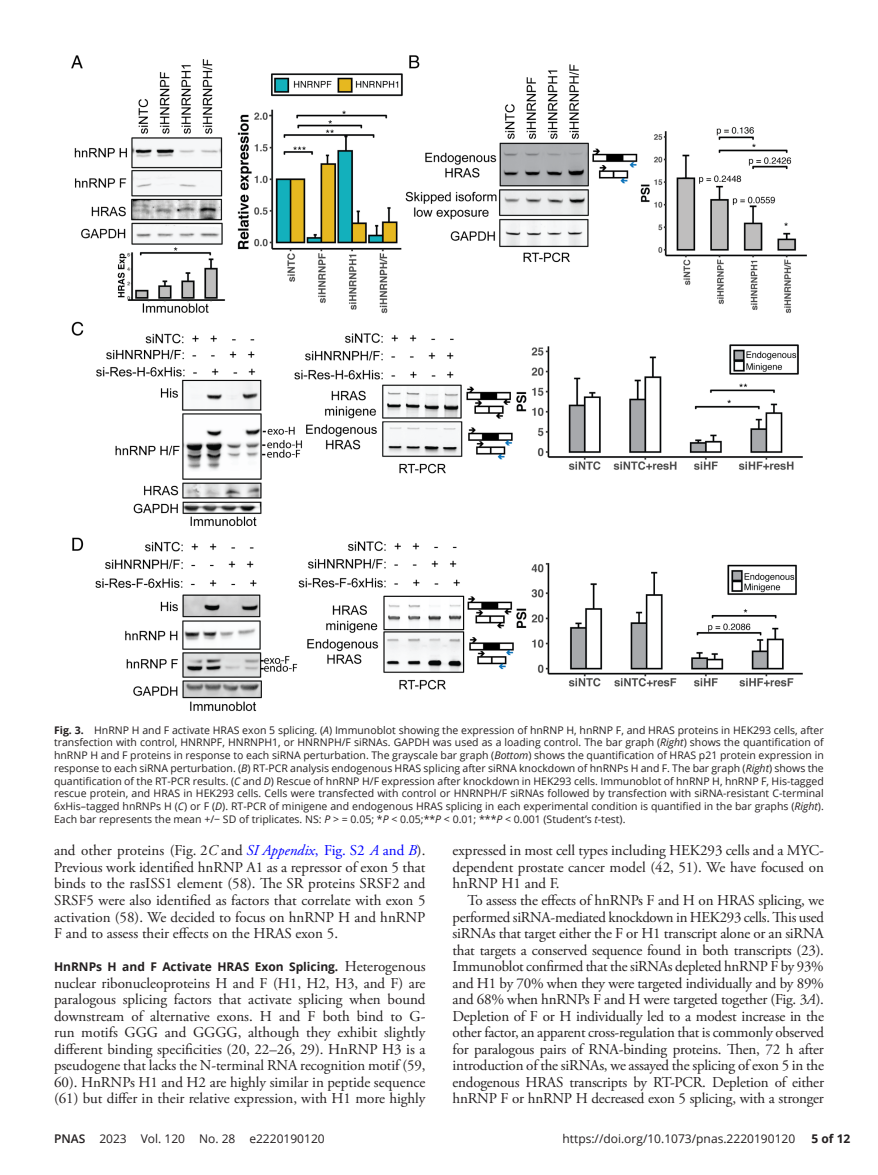
<style>
.page{position:relative;width:878px;height:1175px;background:#fff}
.page>*{position:absolute;margin:0;border:0;box-sizing:border-box;transform-origin:0 0}
.t1{font:15px/16.5px "Adobe Garamond Pro";color:#231f20;text-align:justify}
.t2{font:12px "Open Sans";color:#231f20}
.t3{font:700 12px "Open Sans";color:#231f20}
.t4{font:10.5px/12.8px "Open Sans";color:#231f20;text-align:justify}
.s1{font-weight:700}
.s2{font-style:italic}
.s3{font-style:italic;color:#00f}
.s4{color:#00f}
.s5{font-family:"Adobe Garamond Pro";font-weight:400;font-size:15px}
.s6{font-weight:600}
</style>
<div class="page">
<img style="left:71px;top:55px;width:736px;height:656px">
<p class="t4" style="left:54px;top:723px;width:771px"><span class="s1">Fig. 3.</span> HnRNP H and F activate HRAS exon 5 splicing. (<span class="s2">A</span>) Immunoblot showing the expression of hnRNP H, hnRNP F, and HRAS proteins in HEK293 cells, after transfection with control, HNRNPF, HNRNPH1, or HNRNPH/F siRNAs. GAPDH was used as a loading control. The bar graph (<span class="s2">Right</span>) shows the quantification of hnRNP H and F proteins in response to each siRNA perturbation. The grayscale bar graph (<span class="s2">Bottom</span>) shows the quantification of HRAS p21 protein expression in response to each siRNA perturbation. (<span class="s2">B</span>) RT-PCR analysis endogenous HRAS splicing after siRNA knockdown of hnRNPs H and F. The bar graph (<span class="s2">Right</span>) shows the quantification of the RT-PCR results. (<span class="s2">C</span> and <span class="s2">D</span>) Rescue of hnRNP H/F expression after knockdown in HEK293 cells. Immunoblot of hnRNP H, hnRNP F, His-tagged rescue protein, and HRAS in HEK293 cells. Cells were transfected with control or HNRNPH/F siRNAs followed by transfection with siRNA-resistant C-terminal 6xHis–tagged hnRNPs H (<span class="s2">C</span>) or F (<span class="s2">D</span>). RT-PCR of minigene and endogenous HRAS splicing in each experimental condition is quantified in the bar graphs (<span class="s2">Right</span>).<br>Each bar represents the mean +/− SD of triplicates. NS: <span class="s2">P</span> &gt; = 0.05; *<span class="s2">P</span> &lt; 0.05;**<span class="s2">P</span> &lt; 0.01; ***<span class="s2">P</span> &lt; 0.001 (Student’s <span class="s2">t</span>-test).</p>
<p class="t1" style="left:54px;top:843px;width:373px">and other proteins (Fig. 2<span class="s2">C</span> and <span class="s3">SI Appendix</span><span class="s4">, Fig. S2</span> <span class="s3">A</span> <span class="s4">and</span> <span class="s3">B</span>).<br>Previous work identified hnRNP A1 as a repressor of exon 5 that binds to the rasISS1 element (58). The SR proteins SRSF2 and SRSF5 were also identified as factors that correlate with exon 5 activation (58). We decided to focus on hnRNP H and hnRNP F and to assess their effects on the HRAS exon 5.</p>
<p class="t3" style="left:54px;top:958px;width:373px">HnRNPs H and F Activate HRAS Exon Splicing. <span class="s5">Heterogenous</span></p>
<p class="t1" style="left:54px;top:975px;width:373px">nuclear ribonucleoproteins H and F (H1, H2, H3, and F) are paralogous splicing factors that activate splicing when bound downstream of alternative exons. H and F both bind to G&shy;run motifs GGG and GGGG, although they exhibit slightly different binding specificities (20, 22–26, 29). HnRNP H3 is a pseudogene that lacks the N-terminal RNA recognition motif (59, 60). HnRNPs H1 and H2 are highly similar in peptide sequence (61) but differ in their relative expression, with H1 more highly</p>
<p class="t1" style="left:452px;top:843px;width:373px">expressed in most cell types including HEK293 cells and a MYC&shy;dependent prostate cancer model (42, 51). We have focused on hnRNP H1 and F.</p>
<p class="t1" style="left:452px;top:892px;width:373px;text-indent:15px">To assess the effects of hnRNPs F and H on HRAS splicing, we performed siRNA-mediated knockdown in HEK293 cells. This used siRNAs that target either the F or H1 transcript alone or an siRNA that targets a conserved sequence found in both transcripts (23).<br>Immunoblot confirmed that the siRNAs depleted hnRNP F by 93% and H1 by 70% when they were targeted individually and by 89% and 68% when hnRNPs F and H were targeted together (Fig. 3<span class="s2">A</span>).<br>Depletion of F or H individually led to a modest increase in the other factor, an apparent cross-regulation that is commonly observed for paralogous pairs of RNA-binding proteins. Then, 72 h after introduction of the siRNAs, we assayed the splicing of exon 5 in the endogenous HRAS transcripts by RT-PCR. Depletion of either hnRNP F or hnRNP H decreased exon 5 splicing, with a stronger</p>
<p class="t2" style="left:54px;top:1130px;width:272px"><span class="s6">PNAS</span> 2023 Vol. 120 No. 28 e2220190120</p>
<p class="t2" style="left:562px;top:1130px;width:234px">https://doi.org/10.1073/pnas.2220190120</p>
<p class="t3" style="left:811px;top:1130px;width:40px">5 of 12</p>
</div>
